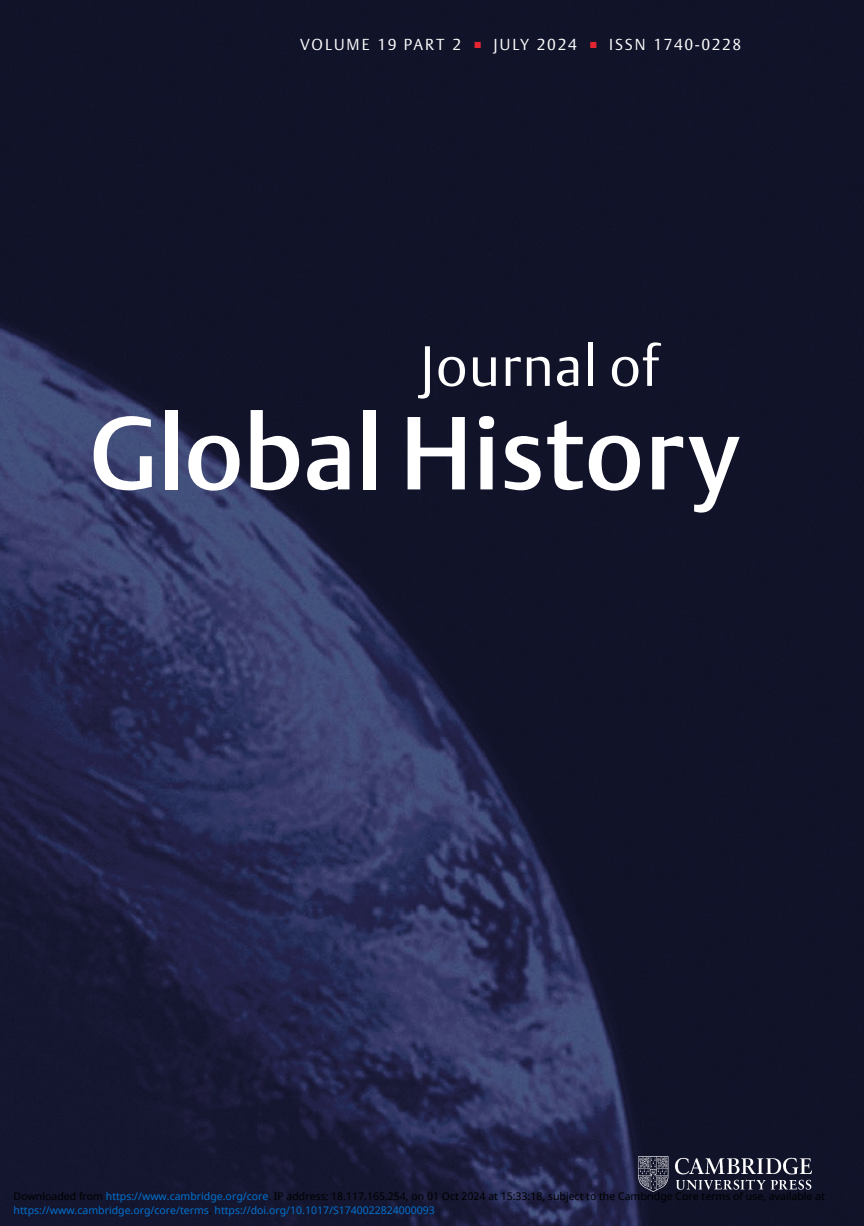
<style>
.page{position:relative;width:864px;height:1226px;background:#fff}
.page>*{position:absolute;margin:0;border:0;box-sizing:border-box;transform-origin:0 0}
.t1{font:500 102.55px "DTL Argo T";letter-spacing:.005em;color:#fff}
.t2{font:300 56px "DTL Argo T";letter-spacing:.025em;color:#fff}
.t3{font:300 15.75px "DTL Argo T";letter-spacing:.105em;color:#fff}
.t4{font:10.5px "Noto Sans";color:#000}
.t5{font:10.5px "Noto Sans";color:#0172cf}
.t6{font:8.75px "Mathematical Pi Six";color:#e62532}
.s1{color:#0172cf}
.s2{color:#000}
</style>
<div class="page">
<img style="left:0;top:0;width:863px;height:1225px">
<img style="left:0;top:1061px;width:2px;height:135px">
<img style="left:638px;top:1156px;width:172px;height:35px">
<h3 class="t3" style="left:300px;top:35px;width:162px">VOLUME 19 PART 2</h3>
<p class="t6" style="left:474px;top:41px;width:9px">j</p>
<h3 class="t3" style="left:493px;top:35px;width:85px">JULY 2024</h3>
<p class="t6" style="left:589px;top:41px;width:9px">j</p>
<h3 class="t3" style="left:609px;top:35px;width:134px">ISSN 1740-0228</h3>
<h2 class="t2" style="left:419px;top:332px;width:241px">Journal of</h2>
<h1 class="t1" style="left:89px;top:392px;width:652px">Global History</h1>
<p class="t4" style="left:14px;top:1188px;width:812px">Downloaded from <span class="s1">https://www.cambridge.org/core</span>. IP address: 18.117.165.254, on 01 Oct 2024 at 15:33:18, subject to the Cambridge Core terms of use, available at</p>
<p class="t5" style="left:14px;top:1202px;width:422px">https://www.cambridge.org/core/terms<span class="s2">.</span> https://doi.org/10.1017/S1740022824000093</p>
</div>
